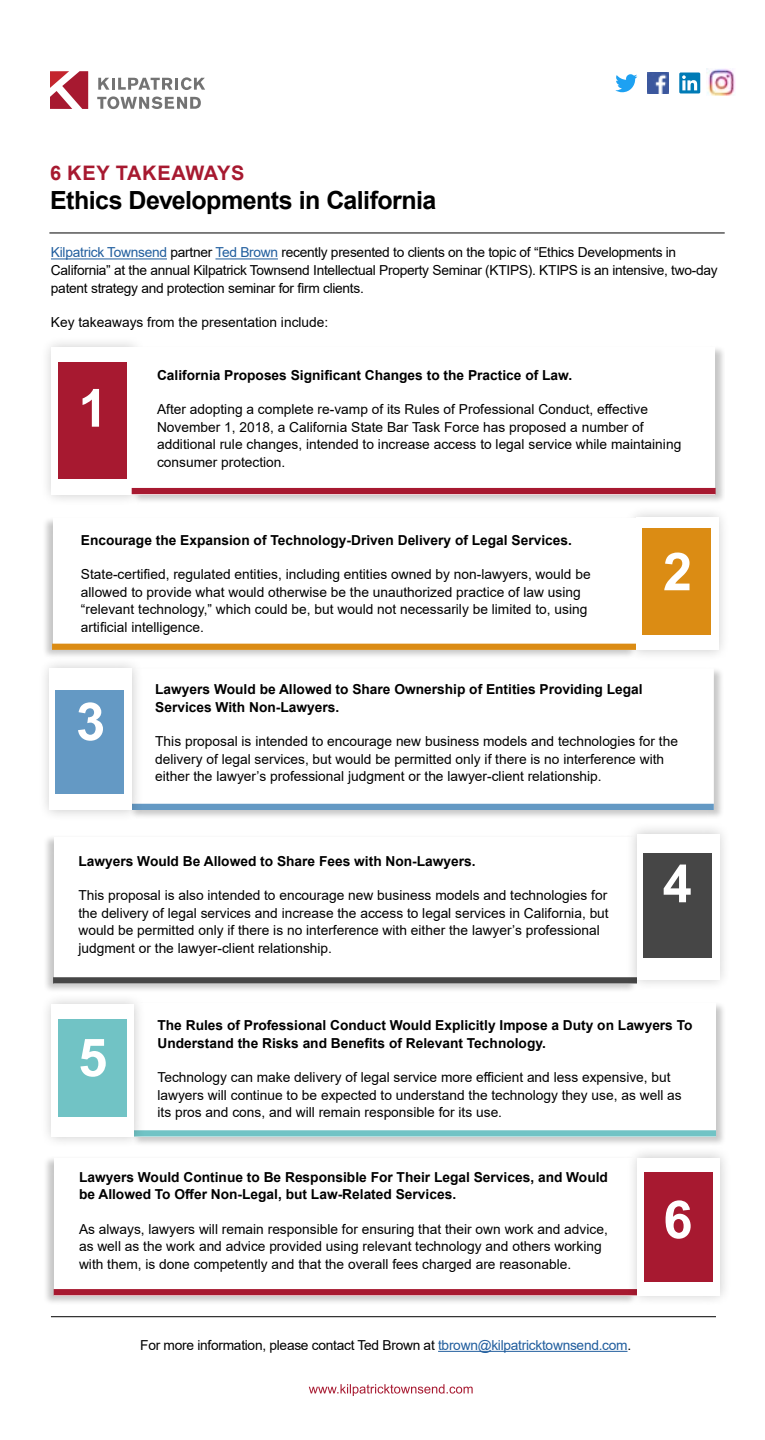
<style>
.page{position:relative;width:765px;height:1440px;background:#fff}
.page>*{position:absolute;margin:0;border:0;box-sizing:border-box;transform-origin:0 0}
.t1{font:700 52.5px "Arial";color:#fff}
.t2{font:700 25px "Arial";letter-spacing:-.025em;color:#000}
.t3{font:700 20px "Arial";letter-spacing:.035em;color:#a71930}
.t4{font:13.75px/17.5px "Arial";color:#000}
.t5{font:700 13.75px/17.5px "Arial";color:#000}
.t6{font:13.75px/17.5px "Arial";letter-spacing:-.02em;color:#000}
.s1{color:#215e9e}
</style>
<div class="page">
<div style="left:132px;top:1002px;width:594px;height:145px;background:#000;opacity:.22"></div>
<div style="left:133px;top:1004px;width:582px;height:133px;background:#fff"></div>
<div style="left:132px;top:1130px;width:584px;height:7px;background:#71c3c5"></div>
<div style="left:40px;top:993px;width:106px;height:156px;background:#000;opacity:.21"></div>
<div style="left:52px;top:1004px;width:82px;height:133px;background:#fff"></div>
<div style="left:59px;top:1019px;width:68px;height:97px;background:#71c3c5"></div>
<div style="left:43px;top:835px;width:594px;height:158px;background:#000;opacity:.22"></div>
<div style="left:54px;top:837px;width:582px;height:146px;background:#fff"></div>
<div style="left:53px;top:977px;width:584px;height:6px;background:#464646"></div>
<div style="left:625px;top:822px;width:107px;height:169px;background:#000;opacity:.21"></div>
<div style="left:637px;top:834px;width:82px;height:145px;background:#fff"></div>
<div style="left:644px;top:853px;width:68px;height:105px;background:#464646"></div>
<div style="left:129px;top:666px;width:595px;height:153px;background:#000;opacity:.22"></div>
<div style="left:130px;top:668px;width:584px;height:142px;background:#fff"></div>
<div style="left:130px;top:804px;width:584px;height:6px;background:#6499c4"></div>
<div style="left:38px;top:657px;width:106px;height:165px;background:#000;opacity:.21"></div>
<div style="left:50px;top:668px;width:82px;height:142px;background:#fff"></div>
<div style="left:56px;top:690px;width:68px;height:103px;background:#6499c4"></div>
<svg style="left:98px;top:77px;width:107px;height:13px"></svg>
<svg style="left:97px;top:96px;width:104px;height:13px"></svg>
<svg style="left:50px;top:71px;width:38px;height:38px"></svg>
<hr style="left:51px;top:1316px;width:665px;height:1px;background:#000">
<hr style="left:438px;top:1351px;width:190px;height:1px;background:#215e9e">
<img style="left:647px;top:72px;width:21px;height:21px">
<svg style="left:615px;top:74px;width:22px;height:18px"></svg>
<svg style="left:679px;top:73px;width:21px;height:20px"></svg>
<svg style="left:682px;top:75px;width:15px;height:15px"></svg>
<hr style="left:51px;top:258px;width:116px;height:1px;background:#215e9e">
<hr style="left:215px;top:258px;width:63px;height:1px;background:#215e9e">
<svg style="left:309px;top:1384px;width:164px;height:12px"></svg>
<hr style="left:49px;top:233px;width:676px;height:1px;background:#000">
<div style="left:40px;top:335px;width:106px;height:172px;background:#000;opacity:.21"></div>
<div style="left:51px;top:347px;width:83px;height:147px;background:#fff"></div>
<div style="left:58px;top:362px;width:68px;height:116px;background:#a71930"></div>
<div style="left:624px;top:506px;width:107px;height:156px;background:#000;opacity:.21"></div>
<div style="left:636px;top:517px;width:82px;height:133px;background:#fff"></div>
<div style="left:643px;top:529px;width:68px;height:106px;background:#db8c14"></div>
<img style="left:707px;top:69px;width:28px;height:27px">
<div style="left:132px;top:345px;width:593px;height:159px;background:#000;opacity:.22"></div>
<div style="left:132px;top:347px;width:583px;height:147px;background:#fff"></div>
<div style="left:132px;top:488px;width:584px;height:6px;background:#a71930"></div>
<div style="left:42px;top:517px;width:594px;height:142px;background:#000;opacity:.22"></div>
<div style="left:53px;top:519px;width:582px;height:131px;background:#fff"></div>
<div style="left:52px;top:644px;width:584px;height:6px;background:#db8c14"></div>
<div style="left:43px;top:1156px;width:594px;height:149px;background:#000;opacity:.22"></div>
<div style="left:54px;top:1158px;width:582px;height:137px;background:#fff"></div>
<div style="left:54px;top:1289px;width:584px;height:6px;background:#a71930"></div>
<div style="left:626px;top:1146px;width:106px;height:161px;background:#000;opacity:.21"></div>
<div style="left:638px;top:1158px;width:82px;height:137px;background:#fff"></div>
<div style="left:645px;top:1172px;width:68px;height:110px;background:#a71930"></div>
<h3 class="t3" style="left:50px;top:159px;width:196px">6 KEY TAKEAWAYS</h3>
<h2 class="t2" style="left:50px;top:183px;width:388px">Ethics Developments in California</h2>
<p class="t6" style="left:51px;top:244px;width:668px"><span class="s1">Kilpatrick Townsend</span> partner <span class="s1">Ted Brown</span> recently presented to clients on the topic of “Ethics Developments in<br>California” at the annual Kilpatrick Townsend Intellectual Property Seminar (KTIPS). KTIPS is an intensive, two-day patent strategy and protection seminar for firm clients.</p>
<p class="t4" style="left:51px;top:313px;width:279px">Key takeaways from the presentation include:</p>
<h1 class="t1" style="left:78px;top:371px;width:31px">1</h1>
<p class="t5" style="left:157px;top:366px;width:417px">California Proposes Significant Changes to the Practice of Law.</p>
<p class="t4" style="left:157px;top:400px;width:526px">After adopting a complete re-vamp of its Rules of Professional Conduct, effective November 1, 2018, a California State Bar Task Force has proposed a number of additional rule changes, intended to increase access to legal service while maintaining consumer protection.</p>
<p class="t5" style="left:81px;top:531px;width:493px">Encourage the Expansion of Technology-Driven Delivery of Legal Services.</p>
<p class="t4" style="left:81px;top:566px;width:511px">State-certified, regulated entities, including entities owned by non-lawyers, would be allowed to provide what would otherwise be the unauthorized practice of law using “relevant technology,” which could be, but would not necessarily be limited to, using artificial intelligence.</p>
<h1 class="t1" style="left:663px;top:535px;width:31px">2</h1>
<h1 class="t1" style="left:76px;top:685px;width:31px">3</h1>
<p class="t5" style="left:155px;top:681px;width:489px">Lawyers Would be Allowed to Share Ownership of Entities Providing Legal<br>Services With Non-Lawyers.</p>
<p class="t4" style="left:155px;top:732px;width:524px">This proposal is intended to encourage new business models and technologies for the delivery of legal services, but would be permitted only if there is no interference with either the lawyer’s professional judgment or the lawyer-client relationship.</p>
<p class="t5" style="left:78px;top:852px;width:399px">Lawyers Would Be Allowed to Share Fees with Non-Lawyers.</p>
<p class="t4" style="left:78px;top:886px;width:532px">This proposal is also intended to encourage new business models and technologies for the delivery of legal services and increase the access to legal services in California, but would be permitted only if there is no interference with either the lawyer’s professional judgment or the lawyer-client relationship.</p>
<h1 class="t1" style="left:663px;top:847px;width:31px">4</h1>
<h1 class="t1" style="left:78px;top:1021px;width:31px">5</h1>
<p class="t5" style="left:157px;top:1017px;width:537px">The Rules of Professional Conduct Would Explicitly Impose a Duty on Lawyers To<br>Understand the Risks and Benefits of Relevant Technology.</p>
<p class="t4" style="left:157px;top:1069px;width:526px">Technology can make delivery of legal service more efficient and less expensive, but lawyers will continue to be expected to understand the technology they use, as well as its pros and cons, and will remain responsible for its use.</p>
<p class="t5" style="left:79px;top:1169px;width:530px">Lawyers Would Continue to Be Responsible For Their Legal Services, and Would be Allowed To Offer Non-Legal, but Law-Related Services.</p>
<p class="t4" style="left:79px;top:1220px;width:530px">As always, lawyers will remain responsible for ensuring that their own work and advice, as well as the work and advice provided using relevant technology and others working with them, is done competently and that the overall fees charged are reasonable.</p>
<p class="t6" style="left:140px;top:1336px;width:492px">For more information, please contact Ted Brown at <span class="s1">tbrown@kilpatricktownsend.com</span>.</p>
<h1 class="t1" style="left:663px;top:1183px;width:31px">6</h1>
</div>
